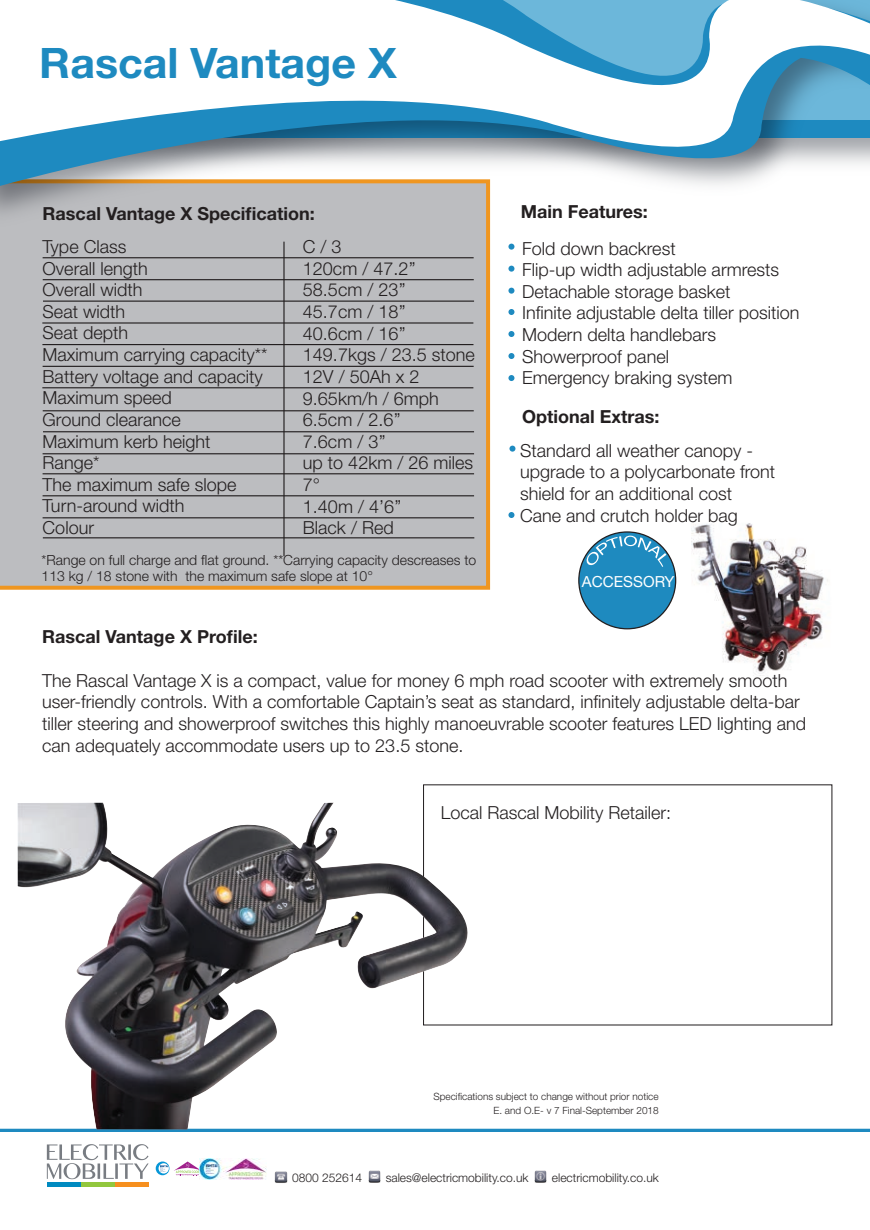
<style>
.page{position:relative;width:870px;height:1230px;background:#fff}
.page>*{position:absolute;margin:0;border:0;box-sizing:border-box;transform-origin:0 0}
.t1{font:700 42px "Helvetica Neue LT Std";color:#1e8ac0}
.t2{font:300 18px/21.6px "Helvetica Neue LT Std";color:#231f20}
.t3{font:700 18px/32.8px "Helvetica Neue LT Std";color:#231f20}
.t4{font:15.2px "Helvetica Neue LT Std";color:#fff}
.t5{font:300 14px/16.8px "Helvetica Neue LT Std";color:#231f20}
.t6{font:300 12px "Helvetica Neue LT Std";color:#231f20}
.t7{font:300 10px "Helvetica Neue LT Std";color:#231f20}
.s1{font-weight:300}
.s2{font-weight:700}
</style>
<div class="page">
<img style="left:691px;top:523px;width:137px;height:153px">
<div style="left:0;top:239px;width:490px;height:350px;background:#bcbdc0"></div>
<svg style="left:508px;top:243px;width:6px;height:6px"></svg>
<svg style="left:508px;top:287px;width:6px;height:6px"></svg>
<svg style="left:508px;top:309px;width:6px;height:6px"></svg>
<svg style="left:508px;top:331px;width:6px;height:6px"></svg>
<svg style="left:508px;top:265px;width:6px;height:6px"></svg>
<div style="left:0;top:218px;width:491px;height:21px;background:#bcbdc0"></div>
<svg style="left:0;top:183px;width:740px;height:35px;fill:#bcbdc0"></svg>
<svg style="left:0;top:0;width:869px;height:183px"></svg>
<svg style="left:508px;top:353px;width:6px;height:6px"></svg>
<svg style="left:508px;top:375px;width:6px;height:6px"></svg>
<hr style="left:283px;top:241px;width:1px;height:315px;background:#201c1d">
<hr style="left:43px;top:257px;width:430px;height:1px;background:#201c1d">
<hr style="left:43px;top:300px;width:431px;height:1px;background:#201c1d">
<hr style="left:42px;top:322px;width:431px;height:1px;background:#201c1d">
<hr style="left:42px;top:344px;width:431px;height:1px;background:#201c1d">
<hr style="left:43px;top:410px;width:430px;height:1px;background:#201c1d">
<hr style="left:43px;top:279px;width:430px;height:1px;background:#201c1d">
<hr style="left:43px;top:366px;width:430px;height:1px;background:#201c1d">
<hr style="left:42px;top:387px;width:431px;height:1px;background:#201c1d">
<hr style="left:43px;top:431px;width:431px;height:1px;background:#201c1d">
<div style="left:0;top:1128px;width:869px;height:6px;background:#1e8ac0"></div>
<div style="left:0;top:1132px;width:869px;height:97px;background:#fff"></div>
<hr style="left:47px;top:1182px;width:34px;height:4px;background:#008ac0">
<hr style="left:81px;top:1182px;width:33px;height:4px;background:#92c73d">
<hr style="left:114px;top:1182px;width:34px;height:4px;background:#f68f1e">
<svg style="left:47px;top:1144px;width:101px;height:34px"></svg>
<svg style="left:156px;top:1161px;width:44px;height:14px"></svg>
<img style="left:200px;top:1158px;width:67px;height:21px">
<img style="left:368px;top:1170px;width:13px;height:13px">
<img style="left:274px;top:1171px;width:14px;height:12px">
<img style="left:534px;top:1170px;width:13px;height:13px">
<hr style="left:43px;top:453px;width:431px;height:1px;background:#201c1d">
<hr style="left:43px;top:473px;width:431px;height:1px;background:#201c1d">
<hr style="left:43px;top:495px;width:431px;height:1px;background:#201c1d">
<hr style="left:43px;top:517px;width:431px;height:1px;background:#201c1d">
<hr style="left:43px;top:537px;width:431px;height:1px;background:#201c1d">
<img style="left:17px;top:802px;width:464px;height:327px">
<div style="left:578px;top:532px;width:97px;height:96px;background:#1e8abf;border-radius:50%"></div>
<svg style="left:585px;top:535px;width:81px;height:32px"></svg>
<svg style="left:508px;top:512px;width:6px;height:6px"></svg>
<svg style="left:509px;top:445px;width:6px;height:6px"></svg>
<p class="t1" style="left:39px;top:37px;width:359px">Rascal Vantage X</p>
<p class="t3" style="left:43px;top:197px;width:273px">Rascal Vantage X Specification:<br><span class="s1">Type Class</span></p>
<p class="t2" style="left:43px;top:257px;width:226px">Overall length<br>Overall width<br>Seat width<br>Seat depth<br>Maximum carrying capacity**<br>Battery voltage and capacity<br>Maximum speed<br>Ground clearance<br>Maximum kerb height<br>Range*<br>The maximum safe slope<br>Turn-around width<br>Colour</p>
<p class="t2" style="left:303px;top:235px;width:173px">C / 3<br>120cm / 47.2’’<br>58.5cm / 23’’<br>45.7cm / 18’’<br>40.6cm / 16’’<br>149.7kgs / 23.5 stone<br>12V / 50Ah x 2<br>9.65km/h / 6mph<br>6.5cm / 2.6’’<br>7.6cm / 3’’<br>up to 42km / 26 miles<br>7°<br>1.40m / 4’6’’<br>Black / Red</p>
<p class="t5" style="left:42px;top:550px;width:436px">*Range on full charge and flat ground. **Carrying capacity descreases to<br>113 kg / 18 stone with the maximum safe slope at 10°</p>
<p class="t3" style="left:520px;top:195px;width:129px">Main Features:</p>
<p class="t2" style="left:522px;top:237px;width:279px">Fold down backrest<br>Flip-up width adjustable armrests<br>Detachable storage basket<br>Infinite adjustable delta tiller position<br>Modern delta handlebars<br>Showerproof panel<br>Emergency braking system</p>
<p class="t2" style="left:520px;top:399px;width:234px;line-height:34px"><span class="s2">Optional Extras:<br></span>Standard all weather canopy -</p>
<p class="t2" style="left:520px;top:460px;width:256px">upgrade to a polycarbonate front shield for an additional cost<br>Cane and crutch holder bag</p>
<p class="t4" style="left:581px;top:572px;width:94px">ACCESSORY</p>
<p class="t3" style="left:42px;top:620px;width:217px">Rascal Vantage X Profile:</p>
<p class="t2" style="left:42px;top:669px;width:765px">The Rascal Vantage X is a compact, value for money 6 mph road scooter with extremely smooth user-friendly controls. With a comfortable Captain’s seat as standard, infinitely adjustable delta-bar tiller steering and showerproof switches this highly manoeuvrable scooter features LED lighting and can adequately accommodate users up to 23.5 stone.</p>
<p class="t2" style="left:440px;top:801px;width:232px">Local Rascal Mobility Retailer:</p>
<p class="t7" style="left:433px;top:1090px;width:226px">Specifications subject to change without prior notice</p>
<p class="t7" style="left:493px;top:1104px;width:167px">E. and O.E- v 7 Final-September 2018</p>
<p class="t6" style="left:292px;top:1169px;width:72px">0800 252614</p>
<p class="t6" style="left:385px;top:1169px;width:144px">sales@electricmobility.co.uk</p>
<p class="t6" style="left:551px;top:1169px;width:108px">electricmobility.co.uk</p>
</div>
